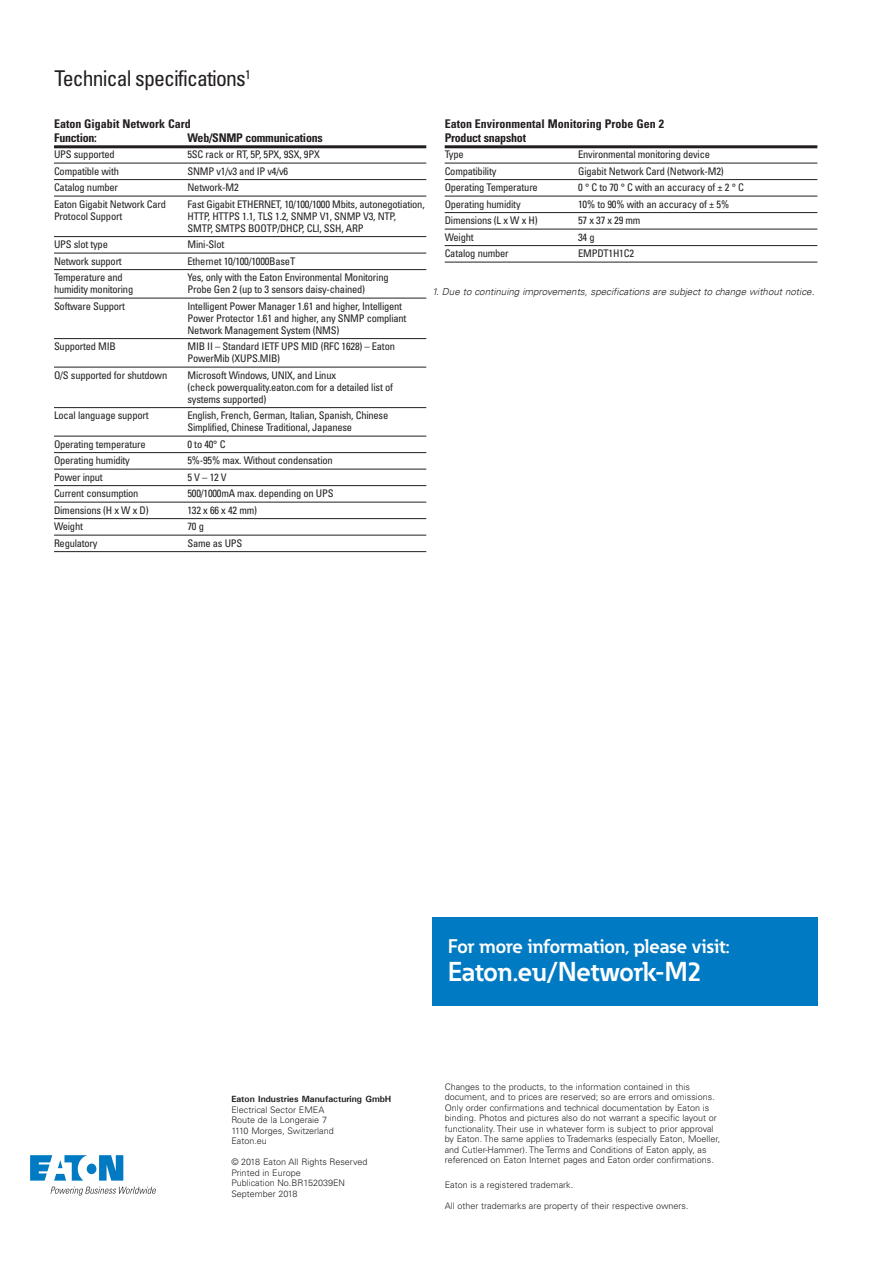
<style>
.page{position:relative;width:893px;height:1263px;background:#fff}
.page>*{position:absolute;margin:0;border:0;box-sizing:border-box;transform-origin:0 0}
._13_Contact_CTA_Eato{font:700 27px "Eaton";letter-spacing:-.015em;color:#fff}
.Tech_Specs__chart_ti{font:condensed 21.75px "Univers LT Std";letter-spacing:-.04em;color:#231f20}
._13_Contact_CTA_Eato-2{font:700 19.5px "Eaton";letter-spacing:-.01em;color:#fff}
.Table_Head{font:700 condensed 12px/13.5px "Univers LT Std";color:#231f20}
.Table_Head-2{font:700 condensed 12px "Univers LT Std";letter-spacing:-.02em;color:#231f20}
.Table_Subhead{font:condensed 10.5px/12px "Univers LT Std";letter-spacing:-.02em;color:#231f20}
.Subhead{font:italic 300 9.75px "Univers LT";color:#231f20}
._09_Backpage_Body{font:300 9px/10.5px "Univers LT Std";color:#231f20}
._09_Backpage_Body-2{font:700 9px "Univers";color:#231f20}
</style>
<div class="page">
<svg style="left:30px;top:1155px;width:93px;height:25px"></svg>
<svg style="left:51px;top:1187px;width:105px;height:8px"></svg>
<div style="left:432px;top:918px;width:385px;height:88px;background:#007ac2"></div>
<hr style="left:54px;top:145px;width:372px;height:3px;background:#231f20">
<hr style="left:54px;top:163px;width:372px;height:1px;background:#231f20">
<hr style="left:54px;top:179px;width:372px;height:1px;background:#231f20">
<hr style="left:54px;top:196px;width:372px;height:1px;background:#231f20">
<hr style="left:54px;top:236px;width:372px;height:1px;background:#231f20">
<hr style="left:54px;top:253px;width:372px;height:1px;background:#231f20">
<hr style="left:54px;top:269px;width:372px;height:1px;background:#231f20">
<hr style="left:54px;top:298px;width:372px;height:1px;background:#231f20">
<hr style="left:54px;top:338px;width:372px;height:1px;background:#231f20">
<hr style="left:54px;top:367px;width:372px;height:1px;background:#231f20">
<hr style="left:54px;top:407px;width:372px;height:1px;background:#231f20">
<hr style="left:54px;top:436px;width:372px;height:1px;background:#231f20">
<hr style="left:54px;top:452px;width:372px;height:1px;background:#231f20">
<hr style="left:54px;top:469px;width:372px;height:1px;background:#231f20">
<hr style="left:54px;top:485px;width:372px;height:1px;background:#231f20">
<hr style="left:54px;top:502px;width:372px;height:1px;background:#231f20">
<hr style="left:54px;top:518px;width:372px;height:1px;background:#231f20">
<hr style="left:54px;top:535px;width:372px;height:1px;background:#231f20">
<hr style="left:54px;top:551px;width:372px;height:1px;background:#231f20">
<hr style="left:445px;top:145px;width:372px;height:3px;background:#231f20">
<hr style="left:445px;top:163px;width:372px;height:1px;background:#231f20">
<hr style="left:445px;top:179px;width:372px;height:1px;background:#231f20">
<hr style="left:445px;top:196px;width:372px;height:1px;background:#231f20">
<hr style="left:445px;top:212px;width:372px;height:1px;background:#231f20">
<hr style="left:445px;top:229px;width:372px;height:1px;background:#231f20">
<hr style="left:445px;top:245px;width:372px;height:1px;background:#231f20">
<hr style="left:445px;top:262px;width:372px;height:1px;background:#231f20">
<p class="Tech_Specs__chart_ti" style="left:55px;top:65px;width:198px">Technical specifications<sup>1</sup></p>
<p class="Table_Head" style="left:54px;top:117px;width:138px">Eaton Gigabit Network Card<br>Function:</p>
<p class="Table_Head-2" style="left:188px;top:130px;width:137px">Web/SNMP communications</p>
<p class="Table_Subhead" style="left:54px;top:148px;width:62px">UPS supported</p>
<p class="Table_Subhead" style="left:187px;top:148px;width:134px">5SC rack or RT, 5P, 5PX, 9SX, 9PX</p>
<p class="Table_Subhead" style="left:54px;top:165px;width:66px">Compatible with</p>
<p class="Table_Subhead" style="left:187px;top:165px;width:102px">SNMP v1/v3 and IP v4/v6</p>
<p class="Table_Subhead" style="left:54px;top:181px;width:65px">Catalog number</p>
<p class="Table_Subhead" style="left:187px;top:181px;width:53px">Network-M2</p>
<p class="Table_Subhead" style="left:54px;top:198px;width:114px">Eaton Gigabit Network Card</p>
<p class="Table_Subhead" style="left:187px;top:198px;width:239px">Fast Gigabit ETHERNET, 10/100/1000 Mbits, autonegotiation,</p>
<p class="Table_Subhead" style="left:54px;top:210px;width:70px">Protocol Support</p>
<p class="Table_Subhead" style="left:187px;top:210px;width:210px">HTTP, HTTPS 1.1, TLS 1.2, SNMP V1, SNMP V3, NTP,<br>SMTP, SMTPS BOOTP/DHCP, CLI, SSH, ARP</p>
<p class="Table_Subhead" style="left:54px;top:238px;width:55px">UPS slot type</p>
<p class="Table_Subhead" style="left:187px;top:238px;width:38px">Mini-Slot</p>
<p class="Table_Subhead" style="left:54px;top:255px;width:69px">Network support</p>
<p class="Table_Subhead" style="left:187px;top:255px;width:109px">Ethernet 10/100/1000BaseT</p>
<p class="Table_Subhead" style="left:54px;top:271px;width:70px">Temperature and</p>
<p class="Table_Subhead" style="left:187px;top:271px;width:203px">Yes, only with the Eaton Environmental Monitoring</p>
<p class="Table_Subhead" style="left:54px;top:283px;width:81px">humidity monitoring</p>
<p class="Table_Subhead" style="left:187px;top:283px;width:179px">Probe Gen 2 (up to 3 sensors daisy-chained)</p>
<p class="Table_Subhead" style="left:54px;top:300px;width:73px">Software Support</p>
<p class="Table_Subhead" style="left:187px;top:300px;width:221px">Intelligent Power Manager 1.61 and higher, Intelligent<br>Power Protector 1.61 and higher, any SNMP compliant<br>Network Management System (NMS)</p>
<p class="Table_Subhead" style="left:54px;top:340px;width:63px">Supported MIB</p>
<p class="Table_Subhead" style="left:187px;top:340px;width:209px">MIB II – Standard IETF UPS MID (RFC 1628) – Eaton<br>PowerMib (XUPS.MIB)</p>
<p class="Table_Subhead" style="left:54px;top:369px;width:115px">O/S supported for shutdown</p>
<p class="Table_Subhead" style="left:187px;top:369px;width:207px">Microsoft Windows, UNIX, and Linux<br>(check powerquality.eaton.com for a detailed list of systems supported)</p>
<p class="Table_Subhead" style="left:54px;top:409px;width:96px">Local language support</p>
<p class="Table_Subhead" style="left:187px;top:409px;width:202px">English, French, German, Italian, Spanish, Chinese<br>Simplified, Chinese Traditional, Japanese</p>
<p class="Table_Subhead" style="left:54px;top:438px;width:93px">Operating temperature</p>
<p class="Table_Subhead" style="left:187px;top:438px;width:39px">0 to 40° C</p>
<p class="Table_Subhead" style="left:54px;top:454px;width:77px">Operating humidity</p>
<p class="Table_Subhead" style="left:187px;top:454px;width:147px">5%-95% max. Without condensation</p>
<p class="Table_Subhead" style="left:54px;top:471px;width:50px">Power input</p>
<p class="Table_Subhead" style="left:187px;top:471px;width:41px">5 V – 12 V</p>
<p class="Table_Subhead" style="left:54px;top:487px;width:86px">Current consumption</p>
<p class="Table_Subhead" style="left:187px;top:487px;width:148px">500/1000mA max. depending on UPS</p>
<p class="Table_Subhead" style="left:54px;top:504px;width:96px">Dimensions (H x W x D)</p>
<p class="Table_Subhead" style="left:187px;top:504px;width:71px">132 x 66 x 42 mm)</p>
<p class="Table_Subhead" style="left:54px;top:520px;width:30px">Weight</p>
<p class="Table_Subhead" style="left:187px;top:520px;width:18px">70 g</p>
<p class="Table_Subhead" style="left:54px;top:537px;width:45px">Regulatory</p>
<p class="Table_Subhead" style="left:187px;top:537px;width:56px">Same as UPS</p>
<p class="Table_Head" style="left:445px;top:117px;width:221px">Eaton Environmental Monitoring Probe Gen 2<br>Product snapshot</p>
<p class="Table_Subhead" style="left:445px;top:148px;width:21px">Type</p>
<p class="Table_Subhead" style="left:578px;top:148px;width:133px">Environmental monitoring device</p>
<p class="Table_Subhead" style="left:445px;top:165px;width:53px">Compatibility</p>
<p class="Table_Subhead" style="left:578px;top:165px;width:147px">Gigabit Network Card (Network-M2)</p>
<p class="Table_Subhead" style="left:445px;top:181px;width:95px">Operating Temperature</p>
<p class="Table_Subhead" style="left:578px;top:181px;width:167px">0 ° C to 70 ° C with an accuracy of ± 2 ° C</p>
<p class="Table_Subhead" style="left:445px;top:198px;width:77px">Operating humidity</p>
<p class="Table_Subhead" style="left:578px;top:198px;width:153px">10% to 90% with an accuracy of ± 5%</p>
<p class="Table_Subhead" style="left:445px;top:214px;width:94px">Dimensions (L x W x H)</p>
<p class="Table_Subhead" style="left:578px;top:214px;width:64px">57 x 37 x 29 mm</p>
<p class="Table_Subhead" style="left:445px;top:231px;width:30px">Weight</p>
<p class="Table_Subhead" style="left:578px;top:231px;width:18px">34 g</p>
<p class="Table_Subhead" style="left:445px;top:247px;width:65px">Catalog number</p>
<p class="Table_Subhead" style="left:578px;top:247px;width:57px">EMPDT1H1C2</p>
<p class="Subhead" style="left:432px;top:285px;width:384px">1. Due to continuing improvements, specifications are subject to change without notice.</p>
<p class="_09_Backpage_Body-2" style="left:231px;top:1094px;width:162px">Eaton Industries Manufacturing GmbH</p>
<p class="_09_Backpage_Body" style="left:231px;top:1104px;width:94px">Electrical Sector EMEA</p>
<p class="_09_Backpage_Body" style="left:231px;top:1115px;width:104px">Route de la Longeraie 7<br>1110 Morges, Switzerland</p>
<p class="_09_Backpage_Body" style="left:231px;top:1136px;width:37px">Eaton.eu</p>
<p class="_09_Backpage_Body" style="left:231px;top:1157px;width:138px">© 2018 Eaton All Rights Reserved</p>
<p class="_09_Backpage_Body" style="left:231px;top:1167px;width:71px">Printed in Europe</p>
<p class="_09_Backpage_Body" style="left:231px;top:1178px;width:115px">Publication No.BR152039EN</p>
<p class="_09_Backpage_Body" style="left:231px;top:1188px;width:68px">September 2018</p>
<p class="_13_Contact_CTA_Eato-2" style="left:448px;top:934px;width:283px">For more information, please visit:</p>
<p class="_13_Contact_CTA_Eato" style="left:448px;top:955px;width:255px">Eaton.eu/Network-M2</p>
<p class="_09_Backpage_Body" style="left:445px;top:1081px;width:277px">Changes to the products, to the information contained in this document, and to prices are reserved; so are errors and omissions.<br>Only order confirmations and technical documentation by Eaton is binding. Photos and pictures also do not warrant a specific layout or functionality. Their use in whatever form is subject to prior approval by Eaton. The same applies to Trademarks (especially Eaton, Moeller, and Cutler-Hammer). The Terms and Conditions of Eaton apply, as referenced on Eaton Internet pages and Eaton order confirmations.</p>
<p class="_09_Backpage_Body" style="left:445px;top:1179px;width:130px">Eaton is a registered trademark.</p>
<p class="_09_Backpage_Body" style="left:445px;top:1200px;width:245px">All other trademarks are property of their respective owners.</p>
</div>
